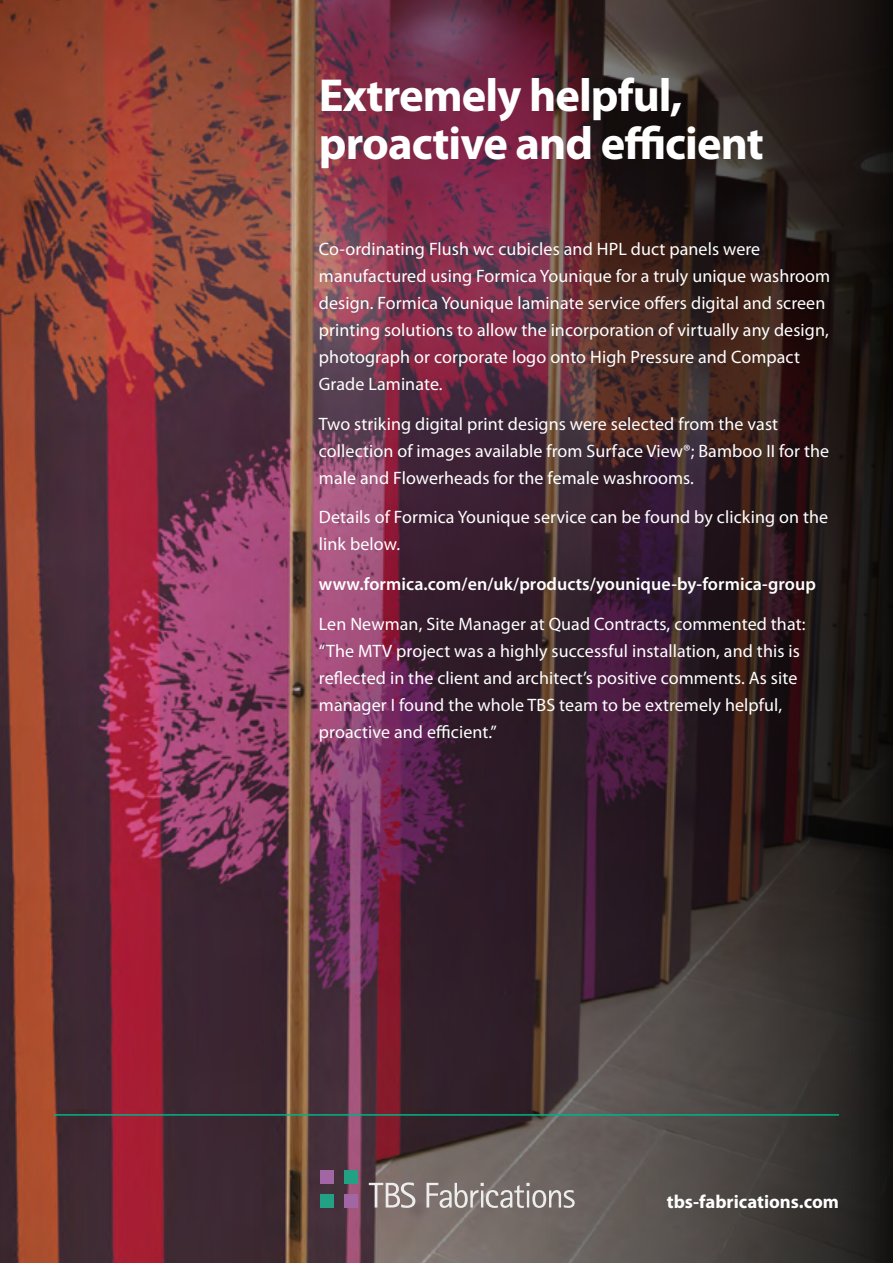
<style>
.page{position:relative;width:893px;height:1263px;background:#fff}
.page>*{position:absolute;margin:0;border:0;box-sizing:border-box;transform-origin:0 0}
.t1{font:700 46.5px/48px "Myriad Pro";letter-spacing:-.02em;color:#fff}
.t2{font:700 18.75px "Myriad Pro";color:#fff}
.t3{font:18px/27px "Myriad Pro";letter-spacing:.005em;color:#fff}
.t4{font:600 18px "Myriad Pro";letter-spacing:.005em;color:#fff}
</style>
<div class="page">
<img style="left:0;top:0;width:83px;height:1263px">
<img style="left:83px;top:0;width:810px;height:1263px">
<div style="left:321px;top:1170px;width:13px;height:13px;background:#a166a3"></div>
<div style="left:321px;top:1194px;width:13px;height:13px;background:#22a185"></div>
<div style="left:344px;top:1170px;width:14px;height:13px;background:#22a185"></div>
<div style="left:344px;top:1194px;width:14px;height:13px;background:#a166a3"></div>
<svg style="left:369px;top:1182px;width:46px;height:26px"></svg>
<svg style="left:426px;top:1183px;width:149px;height:25px;background:#978f8d"></svg>
<hr style="left:54px;top:1114px;width:785px;height:2px;background:#00b386">
<h1 class="t1" style="left:319px;top:70px;width:446px">Extremely helpful, proactive and efficient</h1>
<p class="t3" style="left:319px;top:235px;width:513px">Co-ordinating Flush wc cubicles and HPL duct panels were manufactured using Formica Younique for a truly unique washroom design. Formica Younique laminate service offers digital and screen printing solutions to allow the incorporation of virtually any design, photograph or corporate logo onto High Pressure and Compact Grade Laminate.</p>
<p class="t3" style="left:319px;top:410px;width:512px">Two striking digital print designs were selected from the vast collection of images available from Surface View®; Bamboo II for the male and Flowerheads for the female washrooms.</p>
<p class="t3" style="left:319px;top:504px;width:511px">Details of Formica Younique service can be found by clicking on the link below.</p>
<p class="t4" style="left:319px;top:573px;width:498px">www.formica.com/en/uk/products/younique-by-formica-group</p>
<p class="t3" style="left:319px;top:610px;width:488px">Len Newman, Site Manager at Quad Contracts, commented that: “The MTV project was a highly successful installation, and this is reflected in the client and architect’s positive comments. As site manager I found the whole TBS team to be extremely helpful, proactive and efficient.”</p>
<p class="t2" style="left:667px;top:1190px;width:174px">tbs-fabrications.com</p>
</div>
